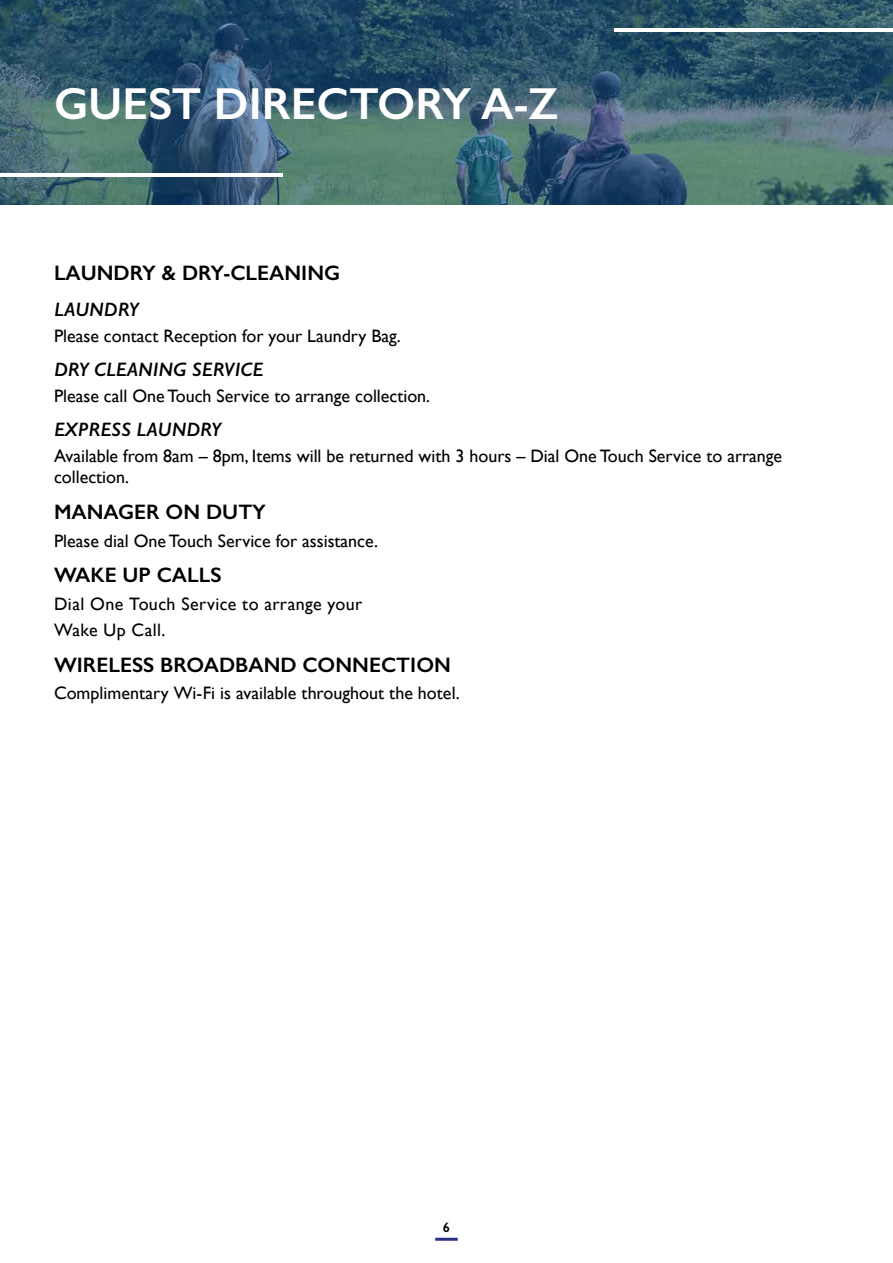
<style>
.page{position:relative;width:893px;height:1263px;background:#fff}
.page>*{position:absolute;margin:0;border:0;box-sizing:border-box;transform-origin:0 0}
.t1{font:600 45px "Gill Sans";color:#fff}
.t2{font:600 21px "Gill Sans";color:#000}
.t3{font:italic 600 19.5px "Gill Sans";color:#000}
.t4{font:18px/21.6px "Gill Sans";color:#000}
.t5{font:18px/26.1px "Gill Sans";letter-spacing:.02em;color:#000}
.t6{font:600 13.5px "Gill Sans";color:#000}
</style>
<div class="page">
<svg style="left:0;top:0;width:893px;height:204px;background:#385e6d"></svg>
<hr style="left:435px;top:1238px;width:23px;height:3px;background:#2b3088">
<hr style="left:0;top:173px;width:283px;height:4px;background:#fff">
<hr style="left:614px;top:28px;width:279px;height:4px;background:#fff">
<h1 class="t1" style="left:54px;top:76px;width:506px">GUEST DIRECTORY A-Z</h1>
<p class="t2" style="left:54px;top:260px;width:288px">LAUNDRY &amp; DRY-CLEANING</p>
<p class="t3" style="left:54px;top:297px;width:86px">LAUNDRY</p>
<p class="t4" style="left:54px;top:325px;width:348px">Please contact Reception for your Laundry Bag.</p>
<p class="t3" style="left:54px;top:357px;width:211px">DRY CLEANING SERVICE</p>
<p class="t4" style="left:54px;top:385px;width:378px">Please call One Touch Service to arrange collection.</p>
<p class="t3" style="left:54px;top:417px;width:169px">EXPRESS LAUNDRY</p>
<p class="t4" style="left:54px;top:445px;width:730px">Available from 8am – 8pm, Items will be returned with 3 hours – Dial One Touch Service to arrange collection.</p>
<p class="t2" style="left:54px;top:499px;width:214px">MANAGER ON DUTY</p>
<p class="t4" style="left:54px;top:529px;width:326px">Please dial One Touch Service for assistance.</p>
<p class="t2" style="left:54px;top:562px;width:169px">WAKE UP CALLS</p>
<p class="t5" style="left:54px;top:590px;width:310px">Dial One Touch Service to arrange your<br>Wake Up Call.</p>
<p class="t2" style="left:54px;top:652px;width:398px">WIRELESS BROADBAND CONNECTION</p>
<p class="t4" style="left:54px;top:682px;width:407px">Complimentary Wi-Fi is available throughout the hotel.</p>
<p class="t6" style="left:443px;top:1219px;width:9px">6</p>
</div>
